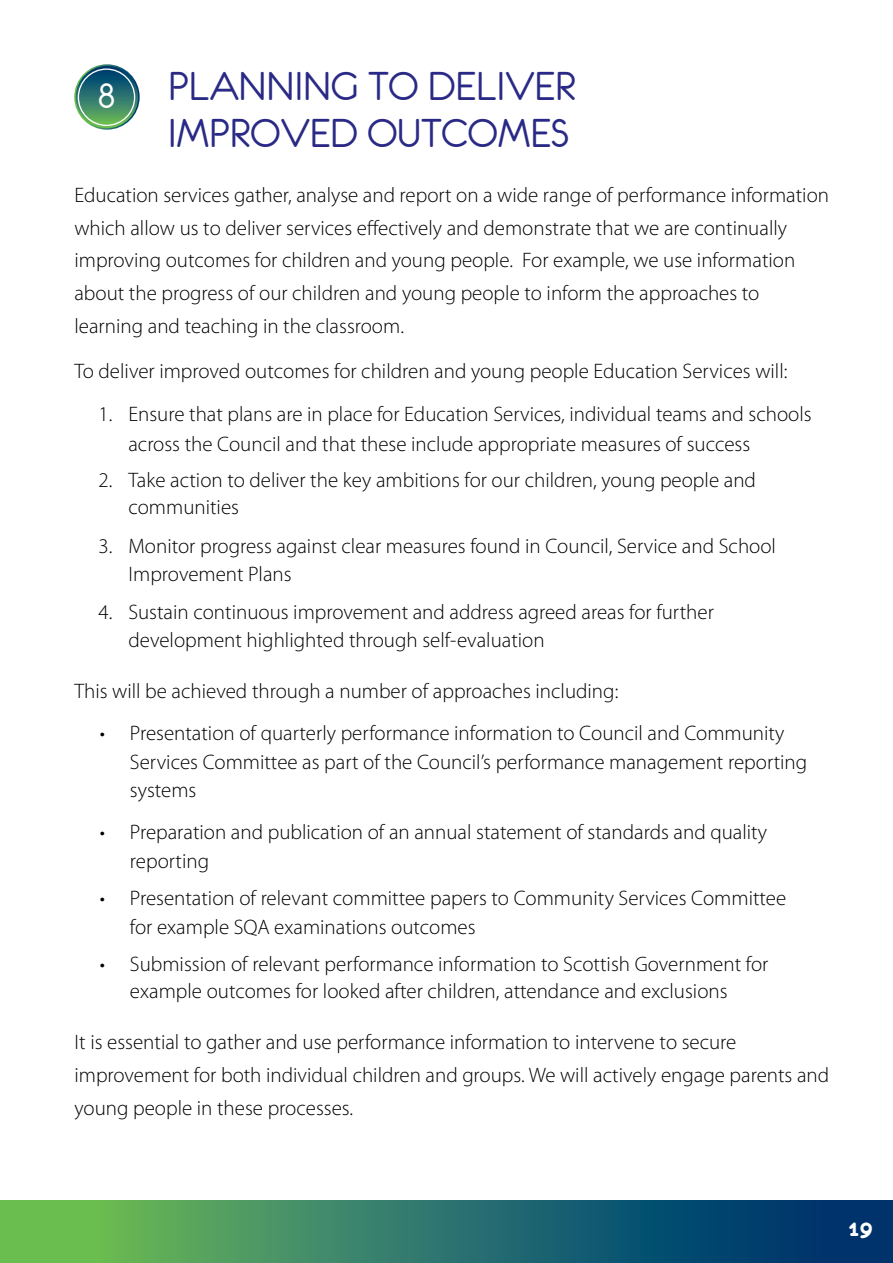
<style>
.page{position:relative;width:893px;height:1263px;background:#fff}
.page>*{position:absolute;margin:0;border:0;box-sizing:border-box;transform-origin:0 0}
.t1{font:45px/46.5px "Eurofurenceregular";color:#2a2a86}
.t2{font:39.6px "Eurofurenceregular";color:#fff}
.t3{font:24px "Eurofurencebold";color:#fff}
.t4{font:300 21px/33px "Myriad Pro";color:#000}
</style>
<div class="page">
<div style="left:0;top:1200px;width:893px;height:63px;background:linear-gradient(to right,#72c757,#002677)"></div>
<svg style="left:75px;top:65px;width:64px;height:64px;background:#397e71"></svg>
<div style="left:74px;top:64px;width:66px;height:66px;border:2px solid #fff;border-radius:50%"></div>
<div style="left:78px;top:68px;width:57px;height:58px;border:1px solid #fff;border-radius:50%"></div>
<p class="t2" style="left:97px;top:76px;width:20px">8</p>
<p class="t1" style="left:168px;top:63px;width:409px">PLANNING TO DELIVER<br>IMPROVED OUTCOMES</p>
<p class="t4" style="left:74px;top:178px;width:756px">Education services gather, analyse and report on a wide range of performance information which allow us to deliver services efectively and demonstrate that we are continually improving outcomes for children and young people. For example, we use information about the progress of our children and young people to inform the approaches to learning and teaching in the classroom.</p>
<p class="t4" style="left:74px;top:355px;width:714px">To deliver improved outcomes for children and young people Education Services will:</p>
<p class="t4" style="left:128px;top:398px;width:685px;line-height:30px;text-indent:-30px">1. Ensure that plans are in place for Education Services, individual teams and schools across the Council and that these include appropriate measures of success</p>
<p class="t4" style="left:128px;top:466px;width:629px;line-height:27px;text-indent:-30px">2. Take action to deliver the key ambitions for our children, young people and communities</p>
<p class="t4" style="left:128px;top:531px;width:649px;line-height:28.5px;text-indent:-30px">3. Monitor progress against clear measures found in Council, Service and School<br>Improvement Plans</p>
<p class="t4" style="left:128px;top:597px;width:587px;line-height:28.5px;text-indent:-30px">4. Sustain continuous improvement and address agreed areas for further development highlighted through self-evaluation</p>
<p class="t4" style="left:74px;top:674px;width:545px">This will be achieved through a number of approaches including:</p>
<p class="t4" style="left:100px;top:716px;width:686px">• Presentation of quarterly performance information to Council and Community</p>
<p class="t4" style="left:130px;top:745px;width:679px">Services Committee as part of the Council’s performance management reporting</p>
<p class="t4" style="left:130px;top:773px;width:68px">systems</p>
<p class="t4" style="left:100px;top:815px;width:669px">• Preparation and publication of an annual statement of standards and quality</p>
<p class="t4" style="left:130px;top:844px;width:81px">reporting</p>
<p class="t4" style="left:100px;top:881px;width:688px">• Presentation of relevant committee papers to Community Services Committee</p>
<p class="t4" style="left:130px;top:910px;width:347px">for example SQA examinations outcomes</p>
<p class="t4" style="left:100px;top:947px;width:670px">• Submission of relevant performance information to Scottish Government for</p>
<p class="t4" style="left:130px;top:974px;width:599px">example outcomes for looked after children, attendance and exclusions</p>
<p class="t4" style="left:74px;top:1025px;width:756px">It is essential to gather and use performance information to intervene to secure improvement for both individual children and groups. We will actively engage parents and young people in these processes.</p>
<p class="t3" style="left:848px;top:1216px;width:26px">19</p>
</div>
